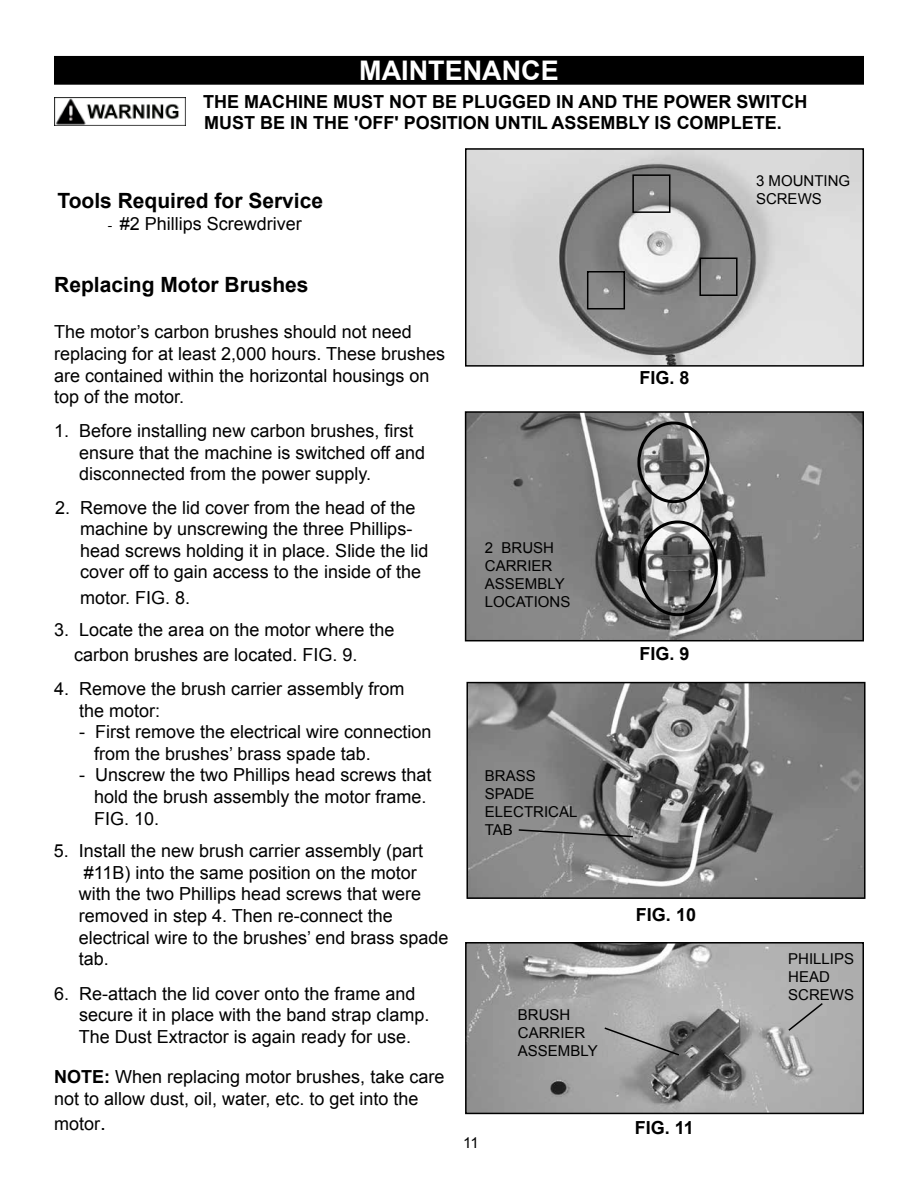
<style>
.page{position:relative;width:918px;height:1188px;background:#fff}
.page>*{position:absolute;margin:0;border:0;box-sizing:border-box;transform-origin:0 0}
.t1{font:700 27px "Arial";color:#fff}
.t2{font:700 21px "Arial";color:#000}
.t3{font:18px/21.6px "Arial";color:#000}
.t4{font:700 18px/21.6px "Arial";color:#000}
.t5{font:15px/18px "Arial";color:#000}
.s1{font-size:13.5px}
.s2{font-weight:700}
.s3{font-size:21px}
</style>
<div class="page">
<div style="left:55px;top:57px;width:808px;height:27px;background:#000"></div>
<div style="left:54px;top:56px;width:810px;height:29px;border:2px solid #000"></div>
<img style="left:468px;top:945px;width:393px;height:166px">
<div style="left:465px;top:942px;width:399px;height:172px;border:2px solid #000"></div>
<img style="left:55px;top:97px;width:130px;height:29px">
<img style="left:468px;top:151px;width:393px;height:213px">
<div style="left:465px;top:148px;width:399px;height:219px;border:2px solid #000"></div>
<img style="left:468px;top:414px;width:393px;height:224px">
<div style="left:465px;top:411px;width:399px;height:230px;border:2px solid #000"></div>
<div style="left:632px;top:174px;width:38px;height:39px;border:2px solid #000"></div>
<div style="left:587px;top:271px;width:38px;height:38px;border:2px solid #000"></div>
<div style="left:699px;top:258px;width:39px;height:38px;border:2px solid #000"></div>
<div style="left:638px;top:520px;width:80px;height:96px;border:3px solid #000;border-radius:50%"></div>
<div style="left:637px;top:422px;width:72px;height:81px;border:3px solid #000;border-radius:50%"></div>
<img style="left:469px;top:685px;width:394px;height:211px">
<div style="left:466px;top:682px;width:400px;height:217px;border:2px solid #000"></div>
<svg style="left:603px;top:1026px;width:78px;height:31px;background:#959595"></svg>
<svg style="left:787px;top:1002px;width:37px;height:30px"></svg>
<svg style="left:517px;top:828px;width:117px;height:10px"></svg>
<h1 class="t1" style="left:359px;top:52px;width:201px">MAINTENANCE</h1>
<p class="t4" style="left:203px;top:91px;width:606px">THE MACHINE MUST NOT BE PLUGGED IN AND THE POWER SWITCH<br>MUST BE IN THE 'OFF' POSITION UNTIL ASSEMBLY IS COMPLETE.</p>
<p class="t2" style="left:57px;top:187px;width:267px">Tools Required for Service</p>
<p class="t3" style="left:108px;top:213px;width:196px"><span class="s1">-</span> #2 Phillips Screwdriver</p>
<p class="t2" style="left:54px;top:270px;width:256px">Replacing Motor Brushes</p>
<p class="t3" style="left:54px;top:321px;width:392px">The motor’s carbon brushes should not need replacing for at least 2,000 hours. These brushes are contained within the horizontal housings on top of the motor.</p>
<p class="t3" style="left:79px;top:420px;width:347px;text-indent:-25px">1. Before installing new carbon brushes, first ensure that the machine is switched off and disconnected from the power supply.</p>
<p class="t3" style="left:80px;top:497px;width:350px;text-indent:-25px">2. Remove the lid cover from the head of the machine by unscrewing the three Phillips&shy;head screws holding it in place. Slide the lid cover off to gain access to the inside of the</p>
<p class="t3" style="left:80px;top:587px;width:112px">motor. FIG. 8.</p>
<p class="t3" style="left:74px;top:617px;width:322px;line-height:25.2px;text-indent:-20px">3. Locate the area on the motor where the carbon brushes are located. FIG. 9.</p>
<p class="t3" style="left:79px;top:678px;width:327px;text-indent:-25px">4. Remove the brush carrier assembly from the motor:</p>
<p class="t3" style="left:94px;top:721px;width:339px;text-indent:-15px">- First remove the electrical wire connection from the brushes’ brass spade tab.</p>
<p class="t3" style="left:94px;top:764px;width:339px;text-indent:-15px">- Unscrew the two Phillips head screws that hold the brush assembly the motor frame.<br>FIG. 10.</p>
<p class="t3" style="left:79px;top:840px;width:371px;text-indent:-25px">5. Install the new brush carrier assembly (part #11B) into the same position on the motor<br>with the two Phillips head screws that were removed in step 4. Then re-connect the electrical wire to the brushes’ end brass spade tab.</p>
<p class="t3" style="left:79px;top:983px;width:352px;text-indent:-25px">6. Re-attach the lid cover onto the frame and secure it in place with the band strap clamp.<br>The Dust Extractor is again ready for use.</p>
<p class="t3" style="left:54px;top:1066px;width:392px"><span class="s2">NOTE:</span> When replacing motor brushes, take care not to allow dust, oil, water, etc. to get into the</p>
<p class="t3" style="left:54px;top:1113px;width:53px">motor<span class="s3">.</span></p>
<p class="t5" style="left:485px;top:539px;width:87px">2 BRUSH<br>CARRIER<br>ASSEMBLY<br>LOCATIONS</p>
<p class="t5" style="left:485px;top:767px;width:94px">BRASS<br>SPADE<br>ELECTRICAL<br>TAB</p>
<p class="t5" style="left:463px;top:1134px;width:17px">11</p>
<p class="t5" style="left:518px;top:1006px;width:81px">BRUSH<br>CARRIER<br>ASSEMBLY</p>
<p class="t4" style="left:639px;top:368px;width:52px">FIG. 8</p>
<p class="t4" style="left:639px;top:643px;width:52px">FIG. 9</p>
<p class="t4" style="left:636px;top:904px;width:62px">FIG. 10</p>
<p class="t4" style="left:635px;top:1118px;width:61px">FIG. 11</p>
<p class="t5" style="left:756px;top:172px;width:96px">3 MOUNTING<br>SCREWS</p>
<p class="t5" style="left:788px;top:950px;width:67px">PHILLIPS<br>HEAD<br>SCREWS</p>
</div>
